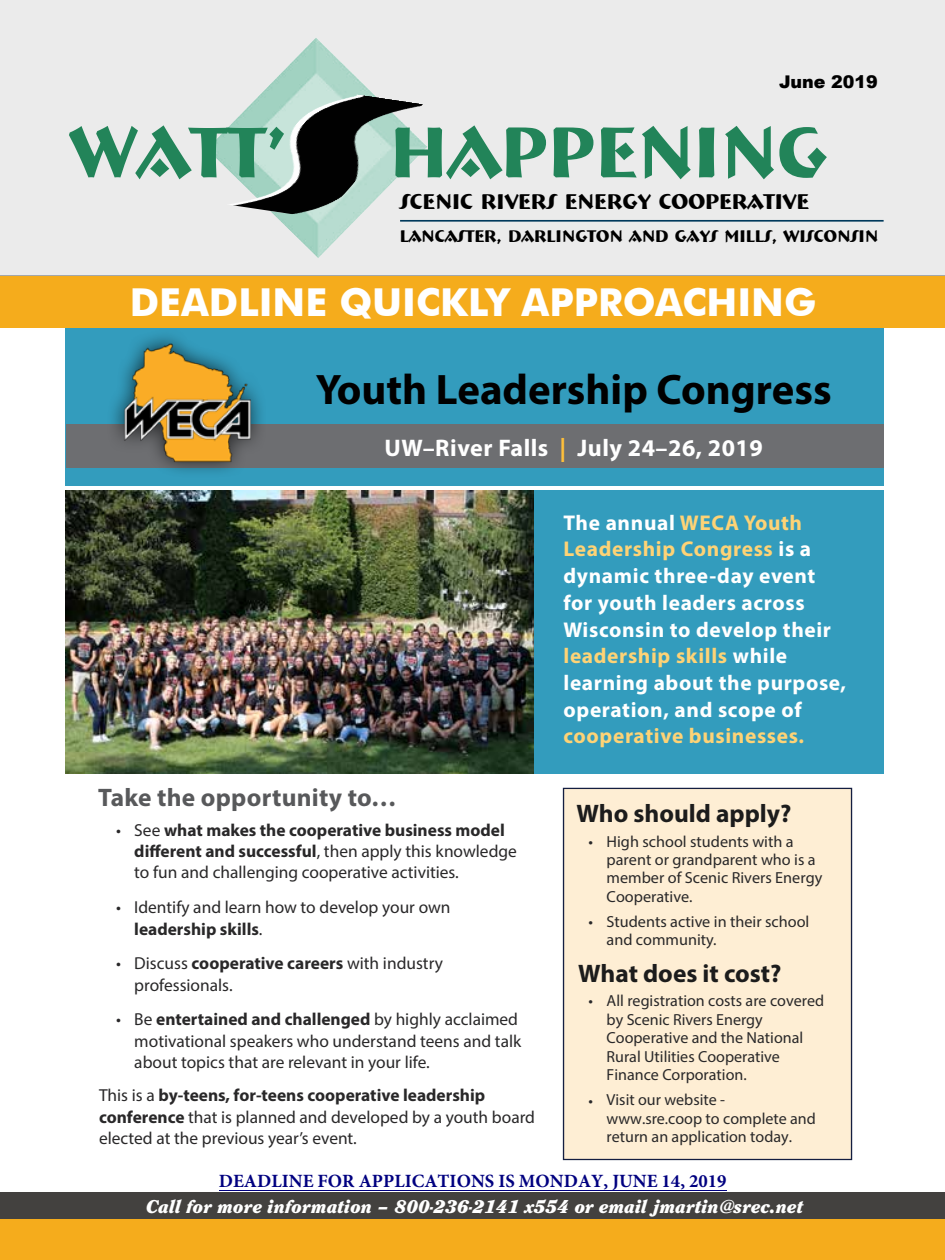
<style>
.page{position:relative;width:945px;height:1260px;background:#fff}
.page>*{position:absolute;margin:0;border:0;box-sizing:border-box;transform-origin:0 0}
.t1{font:700 73.15px "Bremen BT";color:#228459}
.t2{font:700 42.7px "Myriad Pro";color:#000}
.t3{font:700 38.5px "Futura BT";color:#fff}
.t4{font:700 25.38px "Myriad Pro";color:#1c1c1c}
.t5{font:700 25.38px "Myriad Pro";letter-spacing:.01em;color:#58595b}
.t6{font:700 24.15px "Myriad Pro";letter-spacing:.02em;color:#fff}
.t7{font:700 22.05px "Bremen BT";color:#000}
.t8{font:700 21.35px/26.8px "Myriad Pro";letter-spacing:.03em;color:#fff}
.t9{font:700 21.35px "Myriad Pro";letter-spacing:.03em;color:#fed376}
.t10{font:19.25px "Clearface Black Italic DTC";color:#fff}
.t11{font:700 18.72px "Minion Pro";color:#000080}
.t12{font:900 17.5px "Arial";color:#000}
.t13{font:17.32px/21.3px "Myriad Pro";color:#292829}
.t14{font:700 17.32px "Bremen BT";color:#000}
.t15{font:16.1px/18.6px "Myriad Pro";color:#292829}
.s1{color:#fec03b}
.s2{font-weight:700}
.s3{color:#fed376}
</style>
<div class="page">
<div style="left:0;top:1192px;width:945px;height:28px;background:#43413f"></div>
<div style="left:0;top:0;width:945px;height:278px;background:#ebebeb"></div>
<hr style="left:400px;top:220px;width:484px;height:2px;background:#00395c">
<img style="left:207px;top:38px;width:220px;height:220px">
<img style="left:223px;top:89px;width:194px;height:129px">
<img style="left:230px;top:90px;width:193px;height:129px">
<div style="left:0;top:1220px;width:945px;height:40px;background:#f5ac1c"></div>
<div style="left:65px;top:328px;width:819px;height:158px;background:#339cbd"></div>
<div style="left:564px;top:788px;width:288px;height:371px;background:#feeed4"></div>
<div style="left:563px;top:788px;width:289px;height:372px;border:1px solid #141e41"></div>
<div style="left:66px;top:424px;width:818px;height:44px;background:#6d6e71"></div>
<img style="left:65px;top:491px;width:469px;height:283px">
<div style="left:534px;top:491px;width:350px;height:283px;background:#339cbd"></div>
<div style="left:106px;top:328px;width:162px;height:151px;background:#000;opacity:.7"></div>
<img style="left:119px;top:342px;width:136px;height:125px">
<hr style="left:219px;top:1190px;width:508px;height:1px;background:#000080">
<div style="left:0;top:276px;width:945px;height:52px;background:#f5ac1c"></div>
<p class="t12" style="left:779px;top:69px;width:100px">June 2019</p>
<h1 class="t1" style="left:70px;top:107px;width:217px">WATT’</h1>
<h1 class="t1" style="left:390px;top:107px;width:438px">HAPPENING</h1>
<p class="t7" style="left:400px;top:188px;width:411px">SCENIC RIVERS ENERGY COOPERATIVE</p>
<p class="t14" style="left:400px;top:225px;width:480px">LANCASTER, DARLINGTON AND GAYS MILLS, WISCONSIN</p>
<h3 class="t3" style="left:130px;top:279px;width:688px">DEADLINE QUICKLY APPROACHING</h3>
<h2 class="t2" style="left:316px;top:362px;width:517px">Youth Leadership Congress</h2>
<h3 class="t6" style="left:385px;top:432px;width:380px">UW–River Falls <span class="s1">|</span> July 24–26, 2019</h3>
<h3 class="t5" style="left:98px;top:781px;width:300px">Take the opportunity to…</h3>
<p class="t13" style="left:134px;top:819px;width:384px;text-indent:-18px">• See <span class="s2">what makes the cooperative business model different and successful</span>, then apply this knowledge to fun and challenging cooperative activities.</p>
<p class="t13" style="left:134px;top:896px;width:318px;text-indent:-18px">• Identify and learn how to develop your own <span class="s2">leadership skills</span>.</p>
<p class="t13" style="left:134px;top:953px;width:310px;text-indent:-18px">• Discuss <span class="s2">cooperative careers</span> with industry professionals.</p>
<p class="t13" style="left:134px;top:1009px;width:389px;text-indent:-18px">• Be <span class="s2">entertained and challenged</span> by highly acclaimed motivational speakers who understand teens and talk about topics that are relevant in your life.</p>
<p class="t13" style="left:99px;top:1085px;width:437px">This is a <span class="s2">by-teens, for-teens cooperative leadership conference</span> that is planned and developed by a youth board elected at the previous year’s event.</p>
<p class="t8" style="left:564px;top:508px;width:284px">The annual <span class="s3">WECA Youth<br>Leadership Congress</span> is a dynamic three-day event for youth leaders across<br>Wisconsin to develop their <span class="s3">leadership skills</span> while learning about the purpose, operation, and scope of</p>
<p class="t9" style="left:564px;top:722px;width:242px">cooperative businesses.</p>
<h3 class="t4" style="left:577px;top:797px;width:217px">Who should apply?</h3>
<p class="t15" style="left:607px;top:832px;width:217px;text-indent:-18px">• High school students with a parent or grandparent who is a member of Scenic Rivers Energy<br>Cooperative.</p>
<p class="t15" style="left:607px;top:912px;width:204px;text-indent:-18px">• Students active in their school and community.</p>
<h3 class="t4" style="left:578px;top:957px;width:205px">What does it cost?</h3>
<p class="t15" style="left:607px;top:991px;width:219px;text-indent:-18px">• All registration costs are covered by Scenic Rivers Energy<br>Cooperative and the National<br>Rural Utilities Cooperative<br>Finance Corporation.</p>
<p class="t15" style="left:607px;top:1090px;width:211px;text-indent:-18px">• Visit our website - www.sre.coop to complete and return an application today.</p>
<p class="t11" style="left:219px;top:1168px;width:509px">DEADLINE FOR APPLICATIONS IS MONDAY, JUNE 14, 2019</p>
<p class="t10" style="left:146px;top:1196px;width:658px">Call for more information – 800-236-2141 x554 or email jmartin@srec.net</p>
</div>
